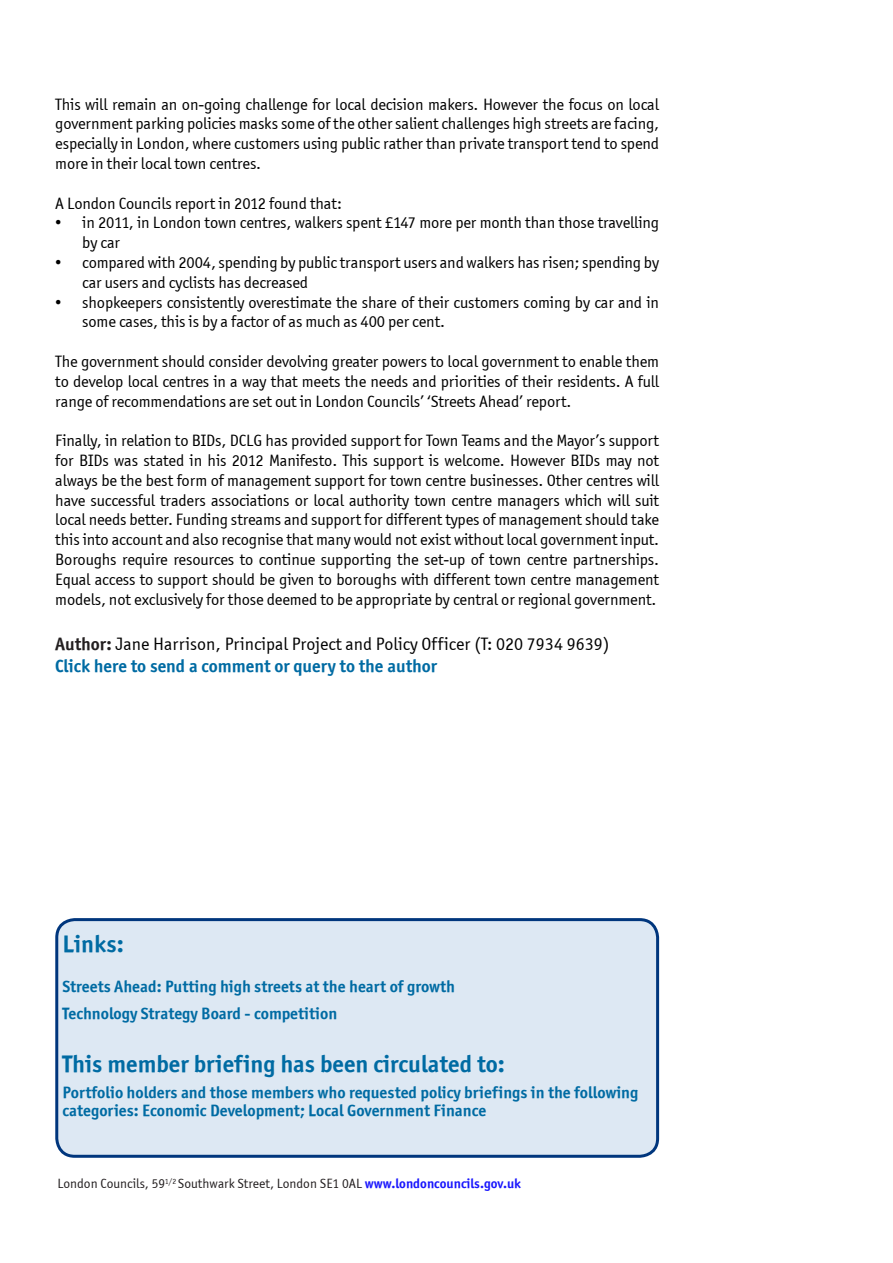
<style>
.page{position:relative;width:893px;height:1263px;background:#fff}
.page>*{position:absolute;margin:0;border:0;box-sizing:border-box;transform-origin:0 0}
.t1{font:24px "Officina Sans ITCTT Bold";color:#006ba3}
.t2{font:18px "Officina Sans ITCTT Book";color:#000}
.t3{font:18px "Officina Sans ITCTT Bold";color:#006ba3}
.t4{font:16.5px/19.8px "Officina Sans ITCTT Book";letter-spacing:-.01em;color:#000;text-align:justify}
.t5{font:16.5px/18px "Officina Sans ITCTT Bold";color:#006ba3}
.t6{font:13.5px "Officina Sans ITCTT Book";color:#231f20}
.s1{font-family:"Times New Roman";font-size:18px}
.s2{font-family:"Officina Sans ITCTT Bold";color:#231f20}
.s3{font-family:"Officina Sans ITCTT Bold";color:#1a17fd}
</style>
<div class="page">
<div style="left:57px;top:920px;width:601px;height:236px;background:#dde8f3;border-radius:18px"></div>
<div style="left:55px;top:918px;width:604px;height:240px;border:3px solid #00367d;border-radius:18px"></div>
<p class="t4" style="left:55px;top:94px;width:605px">This will remain an on-going challenge for local decision makers. However the focus on local government parking policies masks some of the other salient challenges high streets are facing, especially in London, where customers using public rather than private transport tend to spend more in their local town centres.</p>
<p class="t4" style="left:55px;top:193px;width:288px">A London Councils report in 2012 found that:</p>
<p class="t4" style="left:82px;top:213px;width:578px;text-indent:-27px"><span class="s1">•</span> in 2011, in London town centres, walkers spent £147 more per month than those travelling by car</p>
<p class="t4" style="left:82px;top:252px;width:578px;text-indent:-27px"><span class="s1">•</span> compared with 2004, spending by public transport users and walkers has risen; spending by car users and cyclists has decreased</p>
<p class="t4" style="left:82px;top:292px;width:578px;text-indent:-27px"><span class="s1">•</span> shopkeepers consistently overestimate the share of their customers coming by car and in some cases, this is by a factor of as much as 400 per cent.</p>
<p class="t4" style="left:55px;top:351px;width:605px">The government should consider devolving greater powers to local government to enable them to develop local centres in a way that meets the needs and priorities of their residents. A full range of recommendations are set out in London Councils’ ‘Streets Ahead’ report.</p>
<p class="t4" style="left:55px;top:431px;width:605px">Finally, in relation to BIDs, DCLG has provided support for Town Teams and the Mayor’s support for BIDs was stated in his 2012 Manifesto. This support is welcome. However BIDs may not always be the best form of management support for town centre businesses. Other centres will have successful traders associations or local authority town centre managers which will suit local needs better. Funding streams and support for different types of management should take this into account and also recognise that many would not exist without local government input.<br>Boroughs require resources to continue supporting the set-up of town centre partnerships.<br>Equal access to support should be given to boroughs with different town centre management models, not exclusively for those deemed to be appropriate by central or regional government.</p>
<p class="t2" style="left:55px;top:633px;width:556px"><span class="s2">Author:</span> Jane Harrison, Principal Project and Policy Officer (T: 020 7934 9639)</p>
<p class="t3" style="left:55px;top:654px;width:383px">Click here to send a comment or query to the author</p>
<p class="t1" style="left:63px;top:929px;width:63px">Links:</p>
<p class="t5" style="left:63px;top:977px;width:394px">Streets Ahead: Putting high streets at the heart of growth</p>
<p class="t5" style="left:63px;top:1004px;width:276px">Technology Strategy Board - competition</p>
<p class="t1" style="left:63px;top:1049px;width:444px">This member briefing has been circulated to:</p>
<p class="t5" style="left:63px;top:1083px;width:577px">Portfolio holders and those members who requested policy briefings in the following categories: Economic Development; Local Government Finance</p>
<p class="t6" style="left:57px;top:1176px;width:465px">London Councils, 59<sup>1/2</sup> Southwark Street, London SE1 0AL <span class="s3">www.londoncouncils.gov.uk</span></p>
</div>
